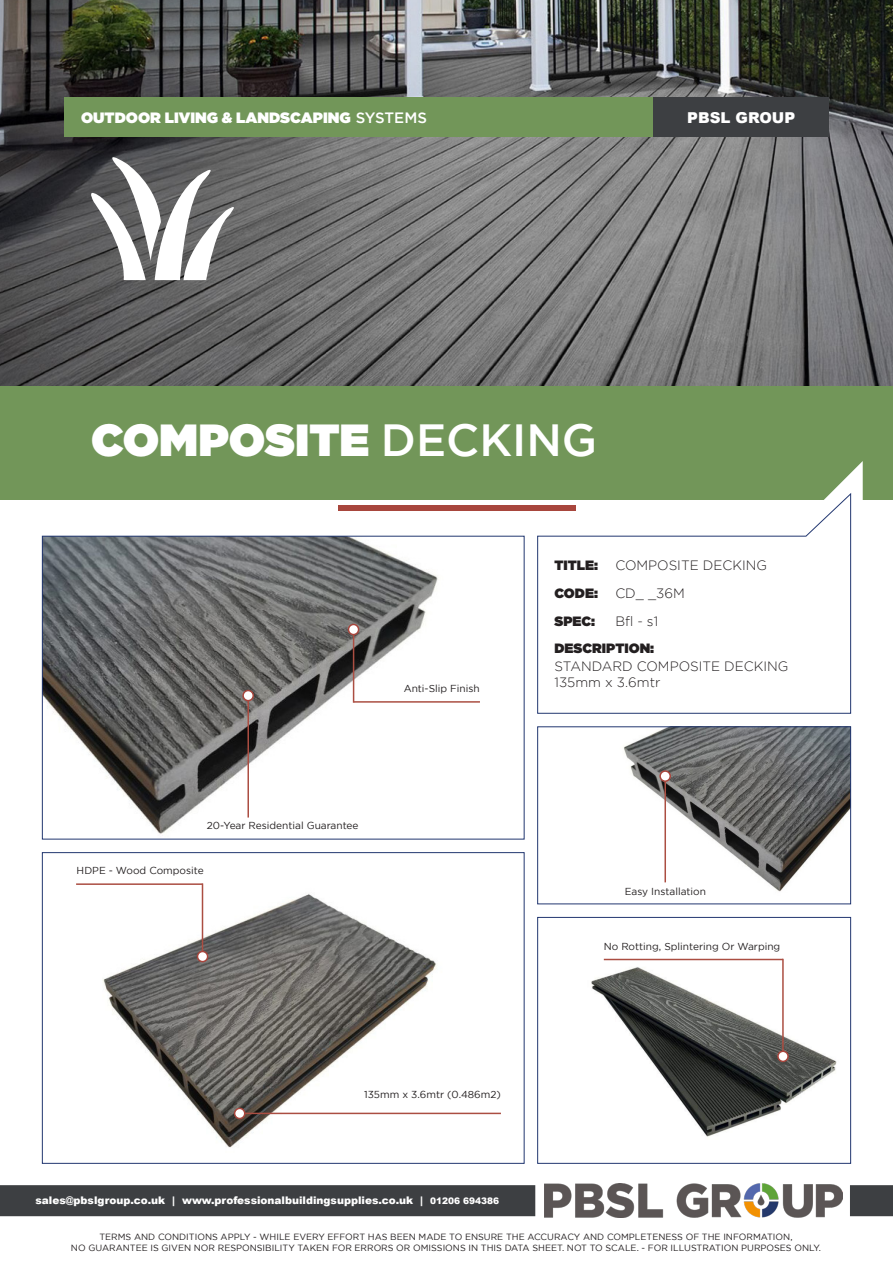
<style>
.page{position:relative;width:893px;height:1263px;background:#fff}
.page>*{position:absolute;margin:0;border:0;box-sizing:border-box;transform-origin:0 0}
.t1{font:900 45px "Gotham";color:#fff}
.t2{font:900 15px "Gotham";color:#fff}
.t3{font:900 15px "Arial";color:#fff}
.t4{font:300 13.5px/16.2px "Gotham";color:#231f20}
.t5{font:900 13.5px "Gotham";color:#231f20}
.t6{font:900 10.5px "Arial";color:#fff}
.t7{font:10.05px "Gotham";color:#231f20}
.t8{font:9px "Gotham";color:#231f20}
.s1{font-weight:500}
.s2{font-size:9px}
</style>
<div class="page">
<img style="left:103px;top:883px;width:343px;height:265px">
<div style="left:42px;top:852px;width:482px;height:312px;border:1px solid #223770"></div>
<img style="left:44px;top:538px;width:394px;height:296px">
<div style="left:42px;top:536px;width:482px;height:303px;border:1px solid #223770"></div>
<img style="left:591px;top:958px;width:246px;height:179px">
<div style="left:537px;top:917px;width:314px;height:247px;border:1px solid #223770"></div>
<img style="left:624px;top:728px;width:225px;height:164px">
<div style="left:537px;top:726px;width:314px;height:178px;border:1px solid #223770"></div>
<img style="left:545px;top:1183px;width:297px;height:34px">
<div style="left:0;top:377px;width:893px;height:123px;background:#729659"></div>
<img style="left:0;top:0;width:893px;height:385px">
<svg style="left:832px;top:461px;width:31px;height:64px"></svg>
<div style="left:338px;top:505px;width:238px;height:6px;background:#a8463d"></div>
<div style="left:64px;top:98px;width:590px;height:39px;background:#729659"></div>
<div style="left:654px;top:98px;width:175px;height:39px;background:#3d3f42"></div>
<div style="left:0;top:1185px;width:535px;height:31px;background:#3d3f42"></div>
<svg style="left:850px;top:1185px;width:43px;height:31px"></svg>
<hr style="left:664px;top:772px;width:2px;height:110px;background:#ab4e42">
<div style="left:660px;top:771px;width:10px;height:10px;background:#fff;border-radius:50%"></div>
<div style="left:659px;top:770px;width:12px;height:12px;border:2px solid #a8463d;border-radius:50%"></div>
<hr style="left:247px;top:695px;width:2px;height:122px;background:#ab4e42">
<div style="left:243px;top:690px;width:10px;height:11px;background:#fff;border-radius:50%"></div>
<div style="left:242px;top:690px;width:12px;height:11px;border:2px solid #a8463d;border-radius:50%"></div>
<hr style="left:235px;top:1113px;width:266px;height:1px;background:#ab4e42">
<div style="left:235px;top:1108px;width:10px;height:10px;background:#fff;border-radius:50%"></div>
<div style="left:234px;top:1108px;width:11px;height:11px;border:2px solid #a8463d;border-radius:50%"></div>
<hr style="left:202px;top:883px;width:1px;height:73px;background:#ab4e42">
<div style="left:197px;top:951px;width:11px;height:10px;background:#fff;border-radius:50%"></div>
<div style="left:197px;top:951px;width:11px;height:11px;border:2px solid #a8463d;border-radius:50%"></div>
<hr style="left:76px;top:883px;width:127px;height:2px;background:#ab4e42">
<hr style="left:782px;top:959px;width:2px;height:97px;background:#ab4e42">
<div style="left:778px;top:1051px;width:10px;height:10px;background:#fff;border-radius:50%"></div>
<div style="left:777px;top:1050px;width:12px;height:12px;border:2px solid #a8463d;border-radius:50%"></div>
<hr style="left:604px;top:959px;width:179px;height:1px;background:#ab4e42">
<svg style="left:537px;top:492px;width:314px;height:222px"></svg>
<hr style="left:353px;top:629px;width:1px;height:74px;background:#ab4e42">
<div style="left:348px;top:624px;width:11px;height:10px;background:#fff;border-radius:50%"></div>
<div style="left:348px;top:624px;width:11px;height:11px;border:2px solid #a8463d;border-radius:50%"></div>
<hr style="left:353px;top:701px;width:127px;height:2px;background:#ab4e42">
<svg style="left:85px;top:148px;width:157px;height:132px"></svg>
<p class="t2" style="left:81px;top:107px;width:347px">OUTDOOR LIVING &amp; LANDSCAPING <span class="s1">SYSTEMS</span></p>
<p class="t3" style="left:687px;top:107px;width:110px">PBSL GROUP</p>
<p class="t1" style="left:91px;top:408px;width:508px">COMPOSITE <span class="s1">DECKING</span></p>
<p class="t7" style="left:404px;top:683px;width:78px">Anti-Slip Finish</p>
<p class="t7" style="left:207px;top:820px;width:153px">20-Year Residential Guarantee</p>
<p class="t7" style="left:77px;top:865px;width:129px">HDPE - Wood Composite</p>
<p class="t5" style="left:554px;top:556px;width:45px">TITLE:</p>
<p class="t4" style="left:615px;top:557px;width:153px">COMPOSITE DECKING</p>
<p class="t5" style="left:554px;top:583px;width:45px">CODE:</p>
<p class="t4" style="left:615px;top:585px;width:71px">CD_ _36M</p>
<p class="t5" style="left:554px;top:611px;width:42px">SPEC:</p>
<p class="t4" style="left:615px;top:613px;width:44px">Bfl - s1</p>
<p class="t5" style="left:554px;top:639px;width:101px">DESCRIPTION:</p>
<p class="t4" style="left:554px;top:658px;width:235px">STANDARD COMPOSITE DECKING<br>135mm x 3.6mtr</p>
<p class="t7" style="left:625px;top:885px;width:83px">Easy Installation</p>
<p class="t7" style="left:604px;top:941px;width:178px">No Rotting, Splintering Or Warping</p>
<p class="t7" style="left:364px;top:1089px;width:138px">135mm x 3.6mtr (0.486m2)</p>
<p class="t6" style="left:36px;top:1192px;width:465px">sales@pbslgroup.co.uk | www.professionalbuildingsupplies.co.uk | <span class="s2">01206 694386</span></p>
<p class="t8" style="left:99px;top:1232px;width:695px">TERMS AND CONDITIONS APPLY - WHILE EVERY EFFORT HAS BEEN MADE TO ENSURE THE ACCURACY AND COMPLETENESS OF THE INFORMATION,</p>
<p class="t8" style="left:71px;top:1243px;width:752px">NO GUARANTEE IS GIVEN NOR RESPONSIBILITY TAKEN FOR ERRORS OR OMISSIONS IN THIS DATA SHEET. NOT TO SCALE. - FOR ILLUSTRATION PURPOSES ONLY.</p>
</div>
